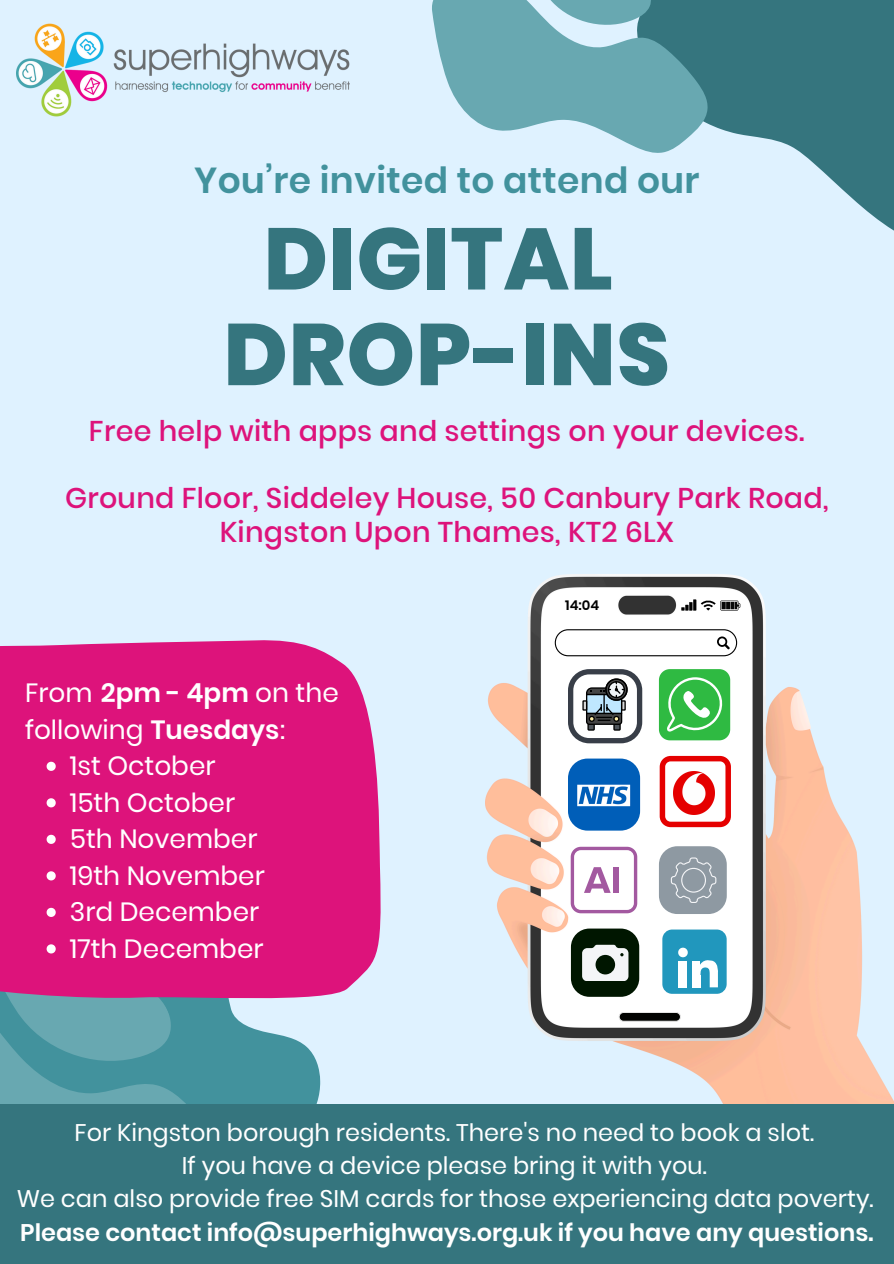
<style>
.page{position:relative;width:894px;height:1264px;background:#fff}
.page>*{position:absolute;margin:0;border:0;box-sizing:border-box;transform-origin:0 0}
.t1{font:800 87px/95.7px "Poppins";letter-spacing:.01em;color:#35757e;text-align:center}
.t2{font:600 36px "Poppins";letter-spacing:.01em;color:#42929d}
.t3{font:500 28.5px/33.8px "Poppins";letter-spacing:.01em;color:#dd137b;text-align:center}
.t4{font:26.4px/36.5px "Poppins";color:#fff}
.t5{font:24px/32.7px "Poppins";color:#fff;text-align:center}
.t6{font:600 24px "Poppins";color:#fff}
.t7{font:600 13.5px "Poppins";color:#000}
.s1{font-weight:600;font-size:26.25px}
</style>
<div class="page">
<div style="left:0;top:0;width:893px;height:1263px;background:#dff2ff"></div>
<svg style="left:260px;top:1030px;width:61px;height:73px;fill:#42929d"></svg>
<svg style="left:181px;top:1004px;width:79px;height:99px;background:#4d99a4"></svg>
<svg style="left:0;top:1004px;width:181px;height:99px;background:#599fa9"></svg>
<svg style="left:721px;top:0;width:172px;height:230px;fill:#35757e"></svg>
<svg style="left:432px;top:0;width:289px;height:153px;fill:#68a8b1"></svg>
<svg style="left:449px;top:0;width:209px;height:79px;background:#76afb9"></svg>
<div style="left:0;top:640px;width:381px;height:364px;background:#dd137b"></div>
<img style="left:17px;top:23px;width:333px;height:93px">
<img style="left:485px;top:574px;width:408px;height:529px">
<svg style="left:681px;top:599px;width:59px;height:11px"></svg>
<svg style="left:554px;top:629px;width:183px;height:27px;background:#e7e7e7"></svg>
<svg style="left:568px;top:669px;width:74px;height:74px;background:#9ea3a7"></svg>
<svg style="left:658px;top:669px;width:72px;height:71px;background:#51c561"></svg>
<div style="left:568px;top:758px;width:72px;height:72px;background:#005eb8;border-radius:20px"></div>
<img style="left:577px;top:784px;width:54px;height:23px">
<svg style="left:659px;top:756px;width:71px;height:71px;background:#f49999"></svg>
<img style="left:673px;top:772px;width:41px;height:42px">
<div style="left:658px;top:846px;width:68px;height:68px;background:#8e99a2;border-radius:18px"></div>
<svg style="left:670px;top:857px;width:45px;height:45px"></svg>
<div style="left:570px;top:928px;width:69px;height:68px;background:#001600;border-radius:18px"></div>
<svg style="left:582px;top:944px;width:46px;height:36px"></svg>
<div style="left:662px;top:929px;width:64px;height:64px;background:#2197bd;border-radius:10px"></div>
<svg style="left:678px;top:947px;width:9px;height:10px"></svg>
<div style="left:678px;top:960px;width:9px;height:27px;background:#fff"></div>
<div style="left:692px;top:960px;width:8px;height:27px;background:#fff"></div>
<svg style="left:697px;top:960px;width:21px;height:27px"></svg>
<svg style="left:570px;top:846px;width:67px;height:67px;background:#e6d3e6"></svg>
<div style="left:613px;top:867px;width:5px;height:25px;background:#a359a0"></div>
<div style="left:619px;top:1012px;width:61px;height:9px;background:#020301;border-radius:4px"></div>
<div style="left:619px;top:1012px;width:61px;height:9px;border:1px solid #e8e8e8;border-radius:4px"></div>
<div style="left:0;top:1103px;width:893px;height:160px;background:#35757e"></div>
<svg style="left:47px;top:761px;width:9px;height:10px"></svg>
<svg style="left:47px;top:798px;width:9px;height:9px"></svg>
<svg style="left:47px;top:834px;width:9px;height:10px"></svg>
<svg style="left:47px;top:871px;width:9px;height:9px"></svg>
<svg style="left:47px;top:907px;width:9px;height:10px"></svg>
<svg style="left:47px;top:944px;width:9px;height:9px"></svg>
<p class="t2" style="left:194px;top:155px;width:506px">You’re invited to attend our</p>
<p class="t1" style="left:223px;top:211px;width:448px">DIGITAL<br>DROP-INS</p>
<h2 class="t3" style="left:89px;top:414px;width:717px">Free help with apps and settings on your devices.</h2>
<h1 class="t3" style="left:65px;top:481px;width:764px">Ground Floor, Siddeley House, 50 Canbury Park Road,<br>Kingston Upon Thames, KT2 6LX</h1>
<p class="t4" style="left:25px;top:674px;width:315px">From <span class="s1">2pm - 4pm</span> on the following <span class="s1">Tuesdays</span>:</p>
<p class="t4" style="left:70px;top:747px;width:147px">1st October</p>
<p class="t4" style="left:70px;top:784px;width:167px">15th October</p>
<p class="t4" style="left:70px;top:820px;width:189px">5th November</p>
<p class="t4" style="left:70px;top:857px;width:196px">19th November</p>
<p class="t4" style="left:70px;top:893px;width:191px">3rd December</p>
<p class="t4" style="left:70px;top:930px;width:195px">17th December</p>
<p class="t7" style="left:565px;top:595px;width:36px">14:04</p>
<p class="t5" style="left:17px;top:1116px;width:858px">For Kingston borough residents. There's no need to book a slot.<br>If you have a device please bring it with you.<br>We can also provide free SIM cards for those experiencing data poverty.</p>
<p class="t6" style="left:20px;top:1215px;width:854px">Please contact info@superhighways.org.uk if you have any questions.</p>
</div>
